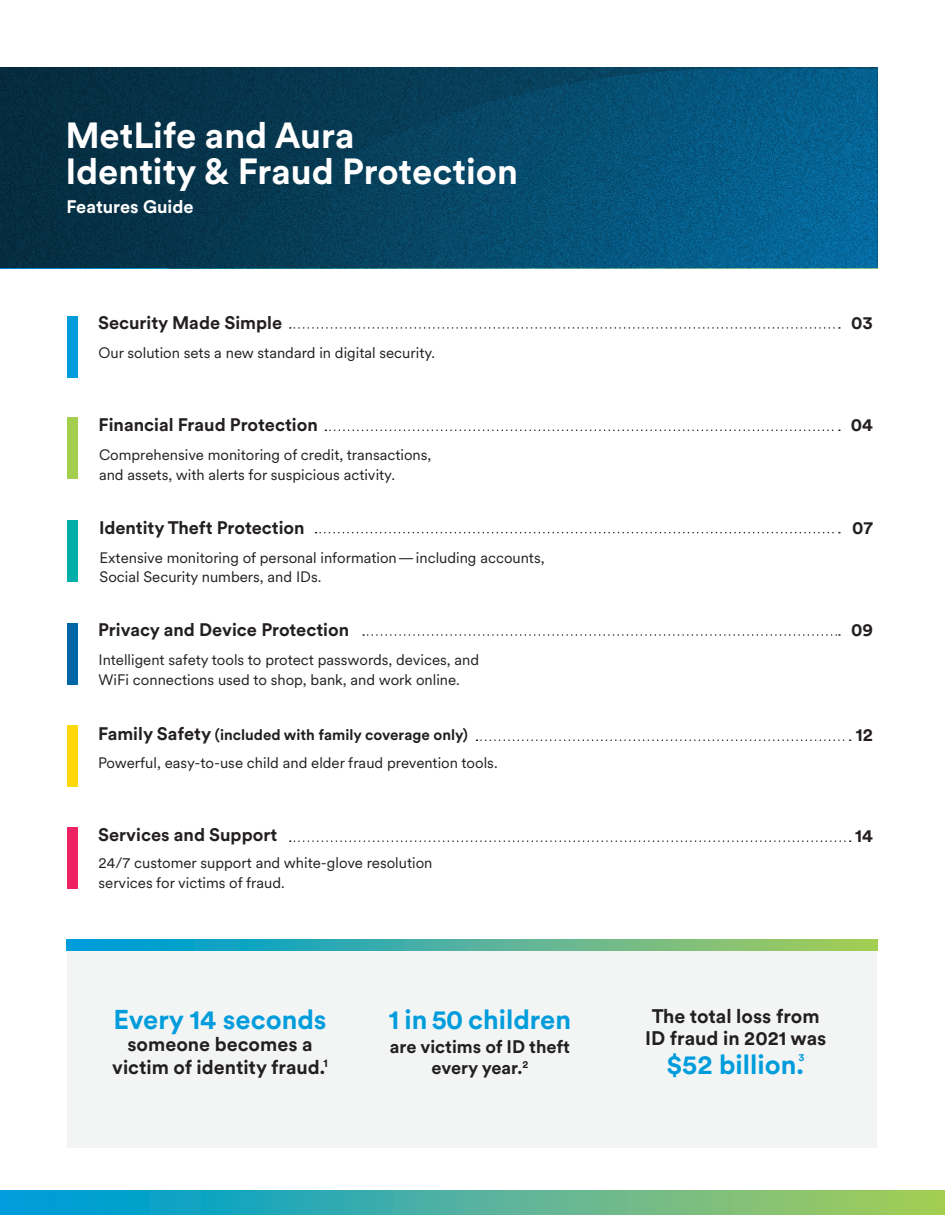
<style>
.page{position:relative;width:945px;height:1215px;background:#fff}
.page>*{position:absolute;margin:0;border:0;box-sizing:border-box;transform-origin:0 0}
.t1{font:700 36px/36px "Met Life Circular";color:#fff}
.t2{font:700 27px "Met Life Circular";color:#009cdc}
.t3{font:700 19.5px/22.5px "Met Life Circular";color:#231f20;text-align:center}
.t4{font:700 18px/21px "Met Life Circular";color:#231f20;text-align:center}
.t5{font:700 18px "Met Life Circular";color:#fff}
.t6{font:15px/19.5px "Met Life Circular";color:#231f20}
.t7{font:700 15px "Met Life Circular";color:#231f20}
.t8{font:700 10.5px "Met Life Circular";color:#009cdc}
.s1{font-size:18px}
</style>
<div class="page">
<img style="left:0;top:68px;width:878px;height:200px">
<div style="left:0;top:1191px;width:945px;height:24px;background:linear-gradient(to right,#0099e0,#accc5a)"></div>
<div style="left:68px;top:316px;width:10px;height:62px;background:#009cdc"></div>
<div style="left:68px;top:418px;width:10px;height:61px;background:#a4cf4e"></div>
<div style="left:68px;top:521px;width:10px;height:61px;background:#00afa8"></div>
<div style="left:68px;top:623px;width:10px;height:61px;background:#0066a5"></div>
<div style="left:68px;top:827px;width:10px;height:62px;background:#ee2263"></div>
<svg style="left:290px;top:327px;width:550px;height:2px"></svg>
<svg style="left:325px;top:430px;width:515px;height:1px"></svg>
<svg style="left:316px;top:532px;width:524px;height:1px"></svg>
<svg style="left:363px;top:634px;width:477px;height:2px"></svg>
<svg style="left:476px;top:739px;width:375px;height:2px"></svg>
<svg style="left:290px;top:840px;width:561px;height:2px"></svg>
<div style="left:68px;top:940px;width:810px;height:208px;background:#f3f5f4"></div>
<div style="left:68px;top:725px;width:10px;height:61px;background:#ffd80a"></div>
<svg style="left:67px;top:940px;width:811px;height:10px"></svg>
<p class="t1" style="left:66px;top:116px;width:454px">MetLife and Aura<br>Identity &amp; Fraud Protection</p>
<p class="t5" style="left:66px;top:195px;width:129px">Features Guide</p>
<p class="t4" style="left:98px;top:311px;width:186px">Security Made Simple</p>
<p class="t6" style="left:99px;top:342px;width:338px">Our solution sets a new standard in digital security.</p>
<p class="t4" style="left:99px;top:414px;width:221px">Financial Fraud Protection</p>
<p class="t6" style="left:99px;top:445px;width:334px">Comprehensive monitoring of credit, transactions, and assets, with alerts for suspicious activity.</p>
<p class="t4" style="left:99px;top:516px;width:207px">Identity Theft Protection</p>
<p class="t6" style="left:100px;top:547px;width:447px">Extensive monitoring of personal information—including accounts,<br>Social Security numbers, and IDs.</p>
<p class="t4" style="left:98px;top:619px;width:253px">Privacy and Device Protection</p>
<p class="t6" style="left:99px;top:649px;width:382px">Intelligent safety tools to protect passwords, devices, and<br>WiFi connections used to shop, bank, and work online.</p>
<p class="t7" style="left:98px;top:725px;width:371px"><span class="s1">Family Safety</span> (included with family coverage only)</p>
<p class="t6" style="left:98px;top:752px;width:401px">Powerful, easy-to-use child and elder fraud prevention tools.</p>
<p class="t4" style="left:98px;top:823px;width:181px">Services and Support</p>
<p class="t6" style="left:99px;top:853px;width:335px">24/7 customer support and white-glove resolution services for victims of fraud.</p>
<p class="t2" style="left:113px;top:1001px;width:215px">Every 14 seconds</p>
<p class="t3" style="left:112px;top:1032px;width:217px">someone becomes a victim of identity fraud.<sup>1</sup></p>
<p class="t2" style="left:389px;top:1001px;width:184px">1 in 50 children</p>
<p class="t4" style="left:390px;top:1035px;width:182px">are victims of ID theft every year.<sup>2</sup></p>
<p class="t4" style="left:851px;top:311px;width:23px">03</p>
<p class="t4" style="left:851px;top:414px;width:24px">04</p>
<p class="t4" style="left:852px;top:516px;width:22px">07</p>
<p class="t4" style="left:851px;top:619px;width:23px">09</p>
<p class="t4" style="left:856px;top:724px;width:19px">12</p>
<p class="t4" style="left:855px;top:825px;width:19px">14</p>
<p class="t3" style="left:645px;top:1004px;width:183px">The total loss from<br>ID fraud in 2021 was</p>
<p class="t2" style="left:667px;top:1046px;width:138px">$52 billion.</p>
<p class="t8" style="left:798px;top:1050px;width:8px">3</p>
</div>
